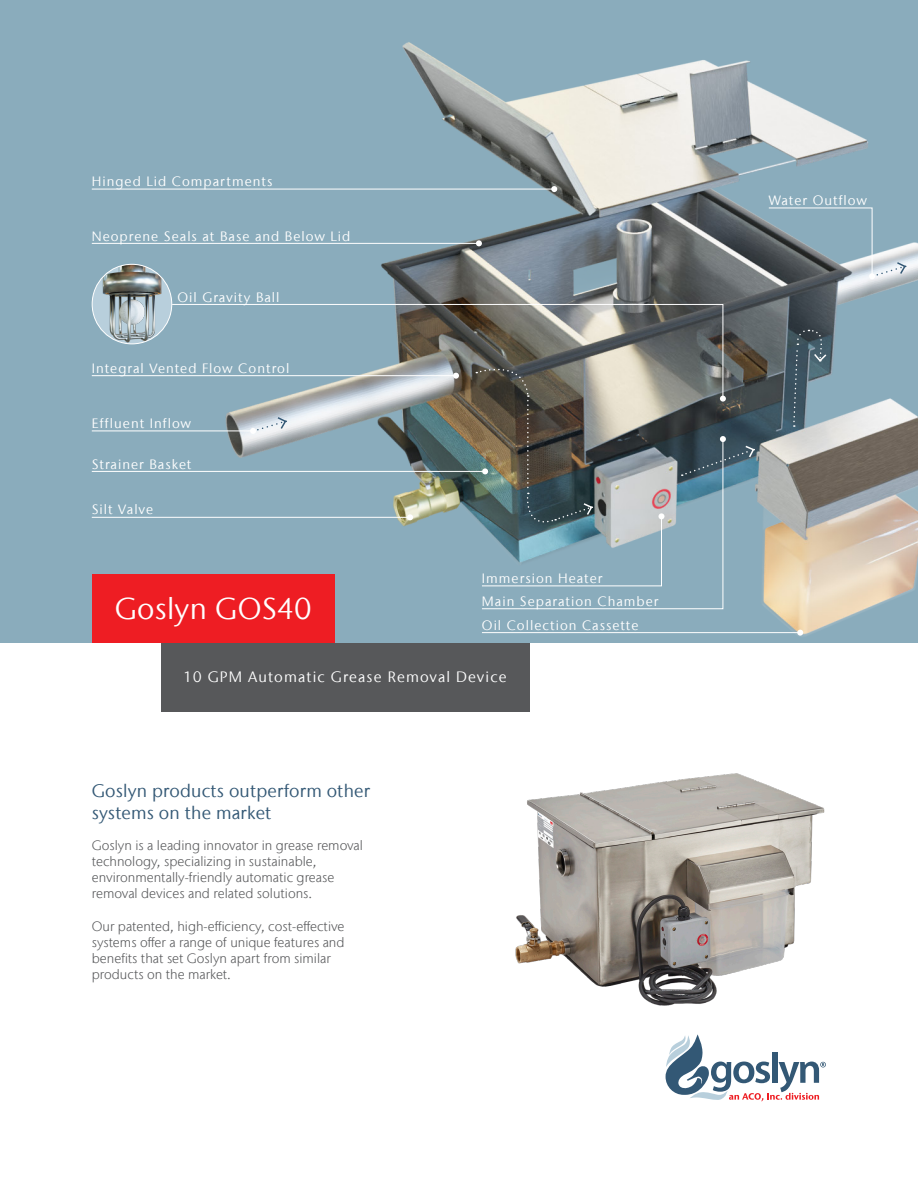
<style>
.page{position:relative;width:918px;height:1188px;background:#fff}
.page>*{position:absolute;margin:0;border:0;box-sizing:border-box;transform-origin:0 0}
.SSII_Book_20_White__Cluster_Main{font:30px "Stone Sans IIITC Com";letter-spacing:.01em;color:#fff}
.SSII_Book_12_Dark_Blue__Heading_2{font:18px "Stone Sans IIITC Com";letter-spacing:.01em;color:#335875}
.SSII_Book_10_White__Cluster_Sub{font:15px "Stone Sans IIITC Com";letter-spacing:.075em;color:#fff}
.t1{font:300 13.5px/16.2px "Stone Sans IIITC Com";color:#57585a}
.Feature_Points{font:13.5px "Stone Sans IIITC Com";letter-spacing:.075em;color:#fff}
</style>
<div class="page">
<img style="left:3px;top:0;width:915px;height:643px">
<div style="left:92px;top:574px;width:242px;height:69px;background:#ee1d23"></div>
<div style="left:161px;top:643px;width:369px;height:68px;background:#57585a"></div>
<svg style="left:666px;top:1034px;width:160px;height:67px"></svg>
<img style="left:515px;top:773px;width:310px;height:233px">
<hr style="left:482px;top:632px;width:318px;height:1px;background:#fff">
<svg style="left:797px;top:630px;width:6px;height:6px"></svg>
<hr style="left:92px;top:189px;width:462px;height:1px;background:#fff">
<svg style="left:551px;top:186px;width:6px;height:6px"></svg>
<hr style="left:92px;top:375px;width:364px;height:1px;background:#fff">
<svg style="left:171px;top:304px;width:553px;height:95px;background:#859397"></svg>
<hr style="left:92px;top:243px;width:387px;height:1px;background:#fff">
<svg style="left:476px;top:240px;width:6px;height:6px"></svg>
<hr style="left:92px;top:471px;width:393px;height:1px;background:#fff">
<hr style="left:92px;top:517px;width:318px;height:1px;background:#fff">
<svg style="left:407px;top:514px;width:6px;height:6px"></svg>
<svg style="left:792px;top:329px;width:36px;height:98px;background:#5d7582"></svg>
<img style="left:476px;top:362px;width:279px;height:248px">
<hr style="left:92px;top:431px;width:161px;height:1px;background:#fff">
<svg style="left:250px;top:416px;width:37px;height:18px"></svg>
<svg style="left:768px;top:207px;width:139px;height:72px;background:#8a9fa9"></svg>
<img style="left:92px;top:264px;width:80px;height:80px;border-radius:40px">
<div style="left:92px;top:264px;width:80px;height:80px;border:1px solid #fff;border-radius:50%"></div>
<p class="Feature_Points" style="left:92px;top:173px;width:182px">Hinged Lid Compartments</p>
<p class="Feature_Points" style="left:92px;top:228px;width:260px">Neoprene Seals at Base and Below Lid</p>
<p class="Feature_Points" style="left:178px;top:289px;width:103px">Oil Gravity Ball</p>
<p class="Feature_Points" style="left:92px;top:360px;width:199px">Integral Vented Flow Control</p>
<p class="Feature_Points" style="left:92px;top:415px;width:101px">Effluent Inflow</p>
<p class="Feature_Points" style="left:92px;top:455px;width:101px">Strainer Basket</p>
<p class="Feature_Points" style="left:92px;top:501px;width:63px">Silt Valve</p>
<p class="SSII_Book_20_White__Cluster_Main" style="left:115px;top:590px;width:198px">Goslyn GOS40</p>
<p class="Feature_Points" style="left:482px;top:570px;width:122px">Immersion Heater</p>
<p class="Feature_Points" style="left:482px;top:593px;width:178px">Main Separation Chamber</p>
<p class="Feature_Points" style="left:482px;top:617px;width:158px">Oil Collection Cassette</p>
<p class="SSII_Book_10_White__Cluster_Sub" style="left:184px;top:668px;width:325px">10 GPM Automatic Grease Removal Device</p>
<p class="SSII_Book_12_Dark_Blue__Heading_2" style="left:92px;top:780px;width:280px">Goslyn products outperform other</p>
<p class="SSII_Book_12_Dark_Blue__Heading_2" style="left:92px;top:801px;width:181px">systems on the market</p>
<p class="t1" style="left:92px;top:837px;width:273px">Goslyn is a leading innovator in grease removal technology, specializing in sustainable, environmentally-friendly automatic grease removal devices and related solutions.</p>
<p class="t1" style="left:92px;top:918px;width:254px">Our patented, high-efficiency, cost-effective systems offer a range of unique features and benefits that set Goslyn apart from similar products on the market.</p>
<p class="Feature_Points" style="left:769px;top:192px;width:100px">Water Outflow</p>
</div>
